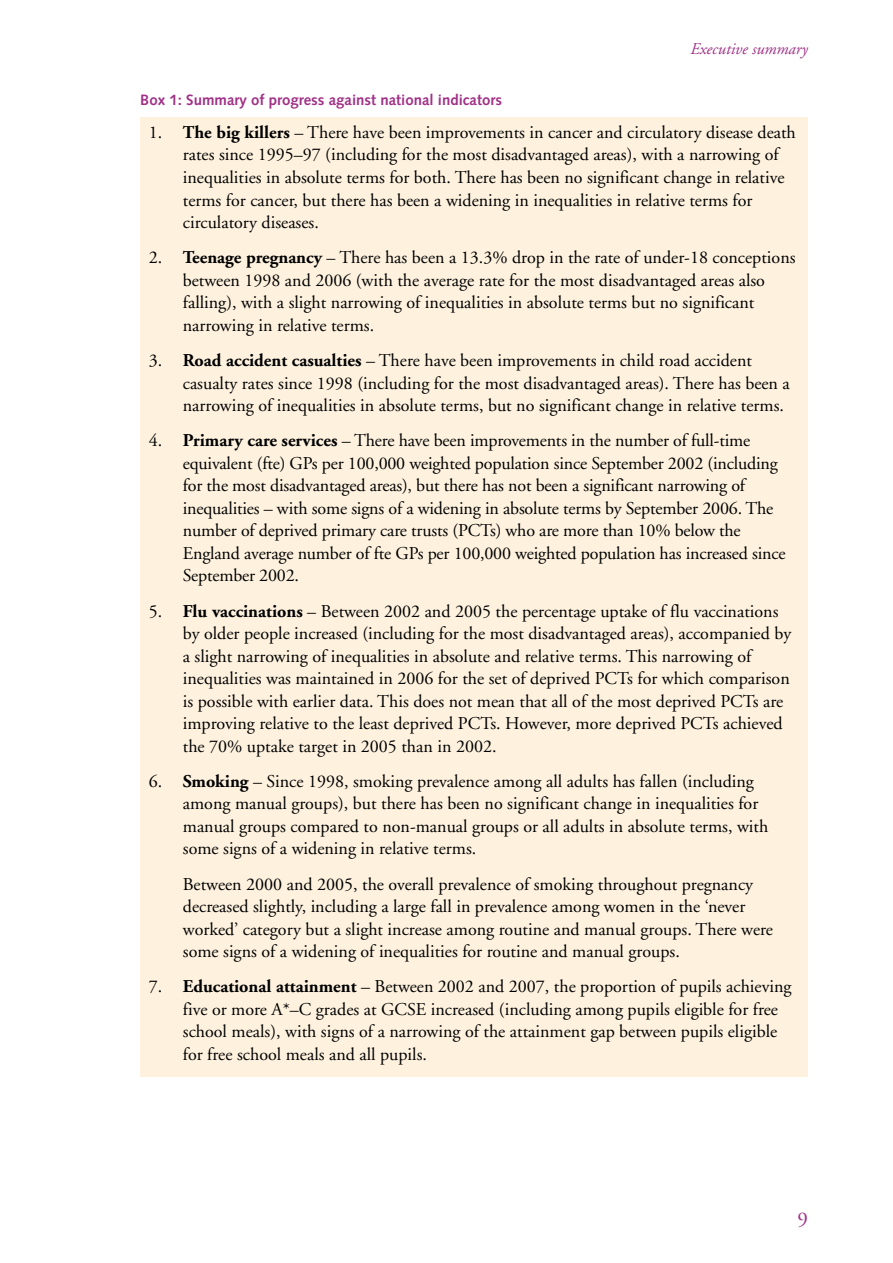
<style>
.page{position:relative;width:893px;height:1263px;background:#fff}
.page>*{position:absolute;margin:0;border:0;box-sizing:border-box;transform-origin:0 0}
.t1{font:21px "Adobe Garamond";color:#a03187}
.t2{font:18px/22.5px "Adobe Garamond";color:#000}
.t3{font:italic 16.5px "Adobe Garamond";color:#a03187}
.t4{font:700 15px "Syntax";color:#a03187}
.s1{font-weight:700}
</style>
<div class="page">
<div style="left:140px;top:117px;width:668px;height:960px;background:#fef2df"></div>
<p class="t3" style="left:690px;top:40px;width:119px">Executive summary</p>
<p class="t4" style="left:140px;top:91px;width:363px">Box 1: Summary of progress against national indicators</p>
<p class="t2" style="left:183px;top:121px;width:614px;text-indent:-34px">1. <span class="s1">The big killers</span> – There have been improvements in cancer and circulatory disease death rates since 1995–97 (including for the most disadvantaged areas), with a narrowing of inequalities in absolute terms for both. There has been no significant change in relative terms for cancer, but there has been a widening in inequalities in relative terms for circulatory diseases.</p>
<p class="t2" style="left:183px;top:247px;width:614px;text-indent:-34px">2. <span class="s1">Teenage pregnancy</span> – There has been a 13.3% drop in the rate of under-18 conceptions between 1998 and 2006 (with the average rate for the most disadvantaged areas also falling), with a slight narrowing of inequalities in absolute terms but no significant narrowing in relative terms.</p>
<p class="t2" style="left:183px;top:350px;width:608px;text-indent:-34px">3. <span class="s1">Road accident casualties</span> – There have been improvements in child road accident casualty rates since 1998 (including for the most disadvantaged areas). There has been a narrowing of inequalities in absolute terms, but no significant change in relative terms.</p>
<p class="t2" style="left:183px;top:430px;width:604px;text-indent:-34px">4. <span class="s1">Primary care services</span> – There have been improvements in the number of full-time equivalent (fte) GPs per 100,000 weighted population since September 2002 (including for the most disadvantaged areas), but there has not been a significant narrowing of inequalities – with some signs of a widening in absolute terms by September 2006. The number of deprived primary care trusts (PCTs) who are more than 10% below the England average number of fte GPs per 100,000 weighted population has increased since September 2002.</p>
<p class="t2" style="left:183px;top:600px;width:610px;text-indent:-34px">5. <span class="s1">Flu vaccinations</span> – Between 2002 and 2005 the percentage uptake of flu vaccinations by older people increased (including for the most disadvantaged areas), accompanied by a slight narrowing of inequalities in absolute and relative terms. This narrowing of inequalities was maintained in 2006 for the set of deprived PCTs for which comparison is possible with earlier data. This does not mean that all of the most deprived PCTs are improving relative to the least deprived PCTs. However, more deprived PCTs achieved the 70% uptake target in 2005 than in 2002.</p>
<p class="t2" style="left:183px;top:770px;width:587px;text-indent:-34px">6. <span class="s1">Smoking</span> – Since 1998, smoking prevalence among all adults has fallen (including among manual groups), but there has been no significant change in inequalities for manual groups compared to non-manual groups or all adults in absolute terms, with some signs of a widening in relative terms.</p>
<p class="t2" style="left:183px;top:873px;width:592px">Between 2000 and 2005, the overall prevalence of smoking throughout pregnancy decreased slightly, including a large fall in prevalence among women in the ‘never worked’ category but a slight increase among routine and manual groups. There were some signs of a widening of inequalities for routine and manual groups.</p>
<p class="t2" style="left:183px;top:976px;width:610px;text-indent:-34px">7. <span class="s1">Educational attainment</span> – Between 2002 and 2007, the proportion of pupils achieving five or more A*–C grades at GCSE increased (including among pupils eligible for free school meals), with signs of a narrowing of the attainment gap between pupils eligible for free school meals and all pupils.</p>
<p class="t1" style="left:797px;top:1208px;width:12px">9</p>
</div>
